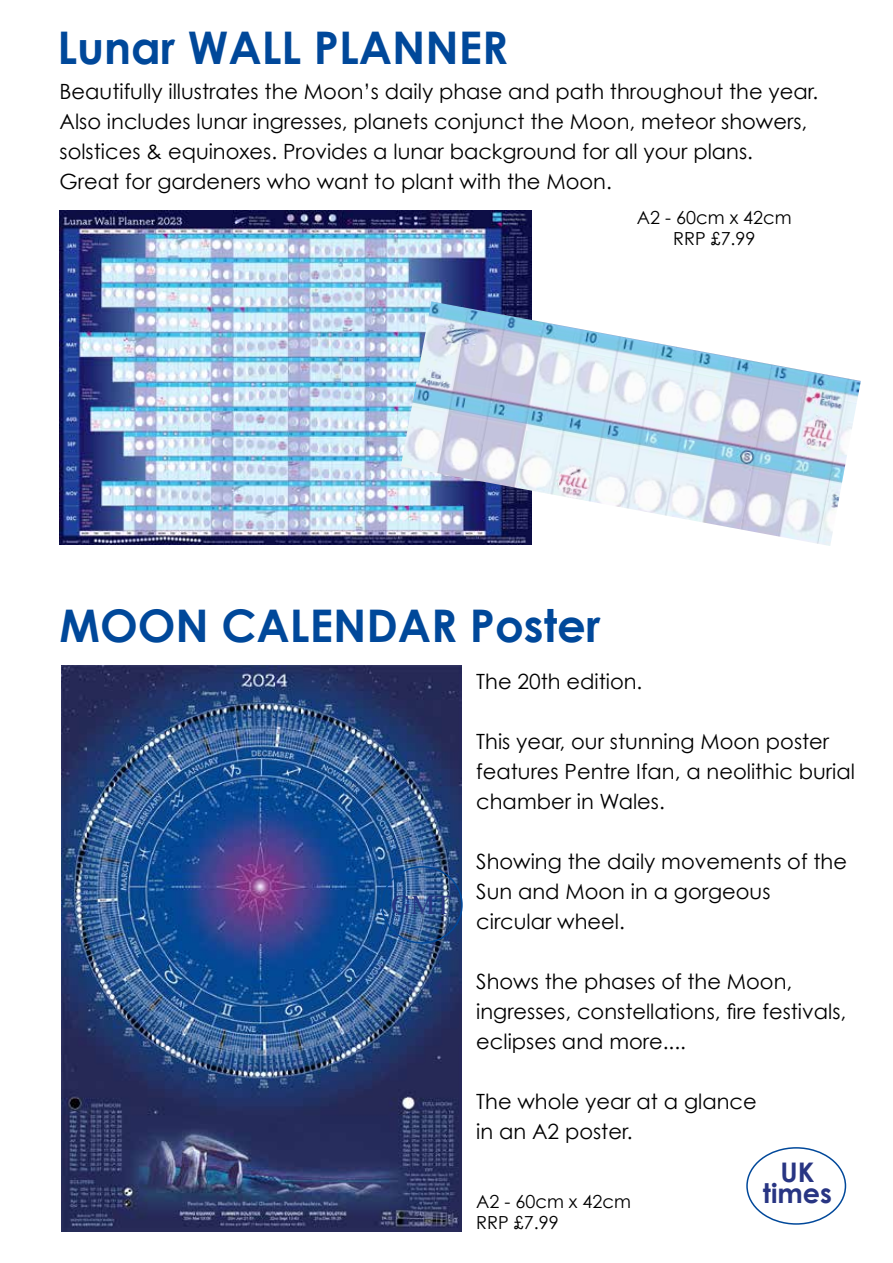
<style>
.page{position:relative;width:893px;height:1263px;background:#fff}
.page>*{position:absolute;margin:0;border:0;box-sizing:border-box;transform-origin:0 0}
.t1{font:700 45px "Century Gothic";color:#00489a}
.t2{font:700 27px "Century Gothic";color:#283583}
.t3{font:27px "Times";color:#283583}
.t4{font:21px/30px "Century Gothic";color:#000}
.t5{font:18px/21px "Century Gothic";color:#000;text-align:center}
</style>
<div class="page">
<img style="left:60px;top:211px;width:471px;height:333px">
<img style="left:61px;top:665px;width:400px;height:566px">
<img style="left:401px;top:301px;width:460px;height:245px">
<div style="left:381px;top:866px;width:82px;height:78px;border:2px solid #00489a;border-radius:50%"></div>
<div style="left:746px;top:1147px;width:100px;height:78px;border:2px solid #00489a;border-radius:50%"></div>
<h1 class="t1" style="left:57px;top:19px;width:452px">Lunar WALL PLANNER</h1>
<p class="t4" style="left:60px;top:76px;width:760px">Beautifully illustrates the Moon’s daily phase and path throughout the year.<br>Also includes lunar ingresses, planets conjunct the Moon, meteor showers, solstices &amp; equinoxes. Provides a lunar background for all your plans.<br>Great for gardeners who want to plant with the Moon.</p>
<p class="t5" style="left:637px;top:207px;width:156px">A2 - 60cm x 42cm<br>RRP £7.99</p>
<h1 class="t1" style="left:60px;top:597px;width:542px">MOON CALENDAR Poster</h1>
<p class="t4" style="left:476px;top:666px;width:168px">The 20th edition.</p>
<p class="t3" style="left:392px;top:880px;width:61px">GMT</p>
<p class="t4" style="left:476px;top:726px;width:380px">This year, our stunning Moon poster features Pentre Ifan, a neolithic burial chamber in Wales.</p>
<p class="t4" style="left:476px;top:846px;width:372px">Showing the daily movements of the<br>Sun and Moon in a gorgeous circular wheel.</p>
<p class="t4" style="left:476px;top:966px;width:372px">Shows the phases of the Moon, ingresses, constellations, fire festivals, eclipses and more....</p>
<p class="t4" style="left:476px;top:1086px;width:282px">The whole year at a glance in an A2 poster.</p>
<p class="t5" style="left:476px;top:1191px;width:156px">A2 - 60cm x 42cm</p>
<p class="t5" style="left:476px;top:1212px;width:84px">RRP £7.99</p>
<p class="t2" style="left:780px;top:1155px;width:36px">UK</p>
<p class="t2" style="left:763px;top:1176px;width:71px">times</p>
</div>
